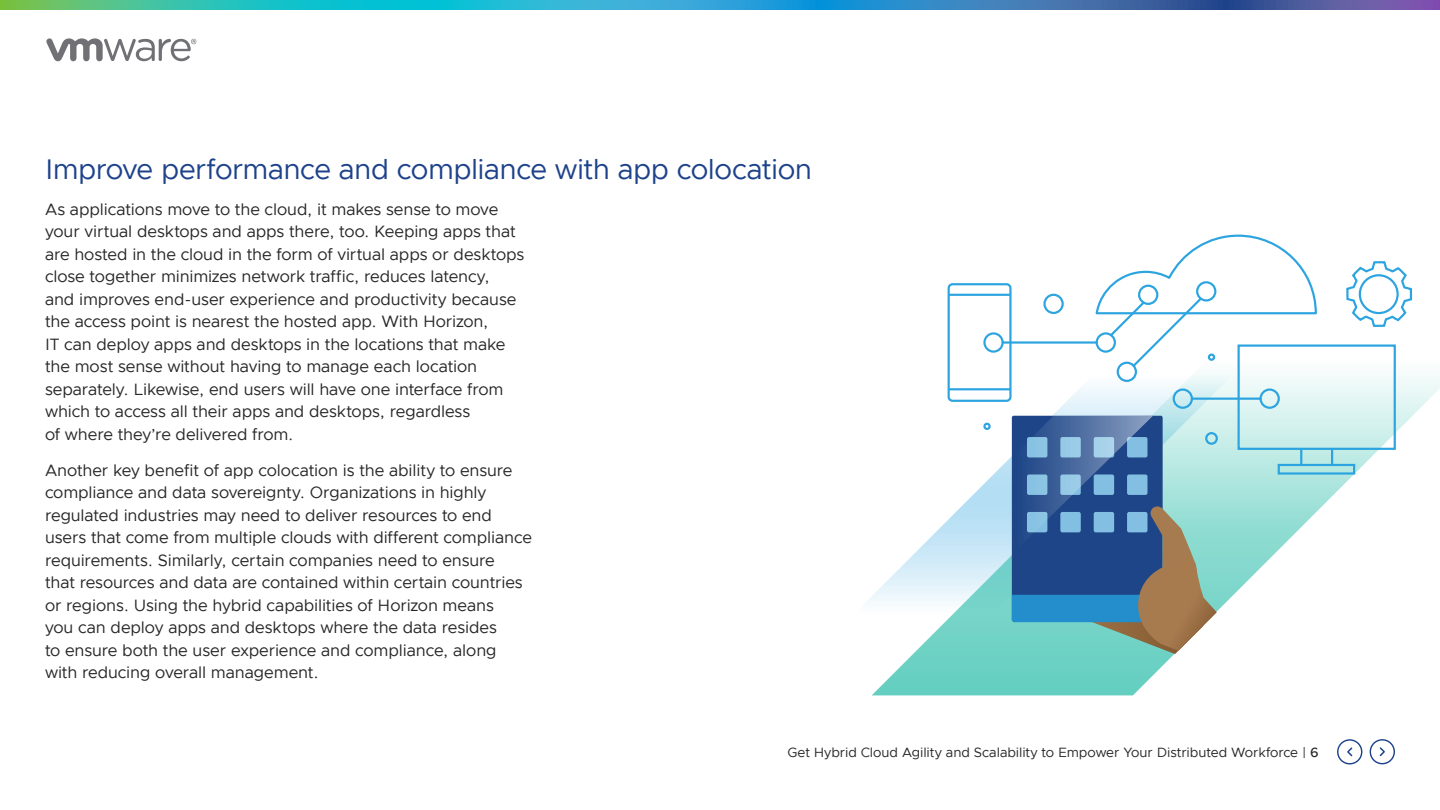
<style>
.page{position:relative;width:1440px;height:810px;background:#fff}
.page>*{position:absolute;margin:0;border:0;box-sizing:border-box;transform-origin:0 0}
._2a__SUBHEAD_1{font:28.5px "Metropolis";letter-spacing:-.015em;color:#1d428a}
._3a__BODY_TEXT{font:16.5px/22.5px "Metropolis";letter-spacing:-.005em;color:#262626}
.t1{font:13.5px "Metropolis";letter-spacing:-.005em;color:#262626}
.s1{font-weight:500}
</style>
<div class="page">
<svg style="left:872px;top:358px;width:568px;height:337px"></svg>
<div style="left:1205px;top:432px;width:13px;height:13px;border:2px solid #2ca4e0;border-radius:50%"></div>
<svg style="left:1346px;top:261px;width:67px;height:66px"></svg>
<div style="left:1359px;top:274px;width:40px;height:40px;border:2px solid #2ca4e0;border-radius:50%"></div>
<div style="left:983px;top:423px;width:8px;height:7px;border:2px solid #2ca4e0;border-radius:50%"></div>
<div style="left:948px;top:283px;width:64px;height:119px;border:2px solid #2ca4e0;border-radius:4px"></div>
<hr style="left:949px;top:294px;width:61px;height:2px;background:#2ca4e0">
<hr style="left:949px;top:388px;width:61px;height:2px;background:#2ca4e0">
<div style="left:1238px;top:344px;width:158px;height:106px;border:2px solid #2ca4e0"></div>
<div style="left:1278px;top:464px;width:77px;height:11px;border:2px solid #2ca4e0"></div>
<svg style="left:1300px;top:449px;width:2px;height:16px"></svg>
<svg style="left:1331px;top:449px;width:2px;height:16px"></svg>
<div style="left:1117px;top:362px;width:20px;height:20px;border:2px solid #2ca4e0;border-radius:50%"></div>
<div style="left:1043px;top:294px;width:21px;height:20px;border:2px solid #2ca4e0;border-radius:50%"></div>
<div style="left:1259px;top:388px;width:21px;height:21px;border:2px solid #2ca4e0;border-radius:50%"></div>
<div style="left:1173px;top:388px;width:20px;height:21px;border:2px solid #2ca4e0;border-radius:50%"></div>
<div style="left:983px;top:332px;width:21px;height:21px;border:2px solid #2ca4e0;border-radius:50%"></div>
<hr style="left:1003px;top:341px;width:94px;height:3px;background:#2ca4e0">
<svg style="left:1094px;top:234px;width:224px;height:135px"></svg>
<hr style="left:1192px;top:398px;width:69px;height:2px;background:#2ca4e0">
<svg style="left:1012px;top:416px;width:205px;height:238px;background:#5f88a4"></svg>
<svg style="left:46px;top:38px;width:150px;height:23px"></svg>
<svg style="left:0;top:0;width:1440px;height:9px;background:#3697b7"></svg>
<div style="left:1370px;top:739px;width:25px;height:25px;border:1px solid #1d428a;border-radius:50%"></div>
<svg style="left:1379px;top:747px;width:6px;height:10px"></svg>
<div style="left:1337px;top:739px;width:25px;height:26px;border:1px solid #1d428a;border-radius:50%"></div>
<svg style="left:1347px;top:747px;width:6px;height:10px"></svg>
<h2 class="_2a__SUBHEAD_1" style="left:45px;top:151px;width:769px">Improve performance and compliance with app colocation</h2>
<p class="_3a__BODY_TEXT" style="left:45px;top:198px;width:481px">As applications move to the cloud, it makes sense to move your virtual desktops and apps there, too. Keeping apps that are hosted in the cloud in the form of virtual apps or desktops close together minimizes network traffic, reduces latency,<br>and improves end-user experience and productivity because the access point is nearest the hosted app. With Horizon,<br>IT can deploy apps and desktops in the locations that make the most sense without having to manage each location separately. Likewise, end users will have one interface from which to access all their apps and desktops, regardless<br>of where they’re delivered from.</p>
<p class="_3a__BODY_TEXT" style="left:45px;top:459px;width:488px">Another key benefit of app colocation is the ability to ensure compliance and data sovereignty. Organizations in highly regulated industries may need to deliver resources to end users that come from multiple clouds with different compliance requirements. Similarly, certain companies need to ensure<br>that resources and data are contained within certain countries or regions. Using the hybrid capabilities of Horizon means<br>you can deploy apps and desktops where the data resides<br>to ensure both the user experience and compliance, along with reducing overall management.</p>
<p class="t1" style="left:787px;top:744px;width:533px">Get Hybrid Cloud Agility and Scalability to Empower Your Distributed Workforce | <span class="s1">6</span></p>
</div>
